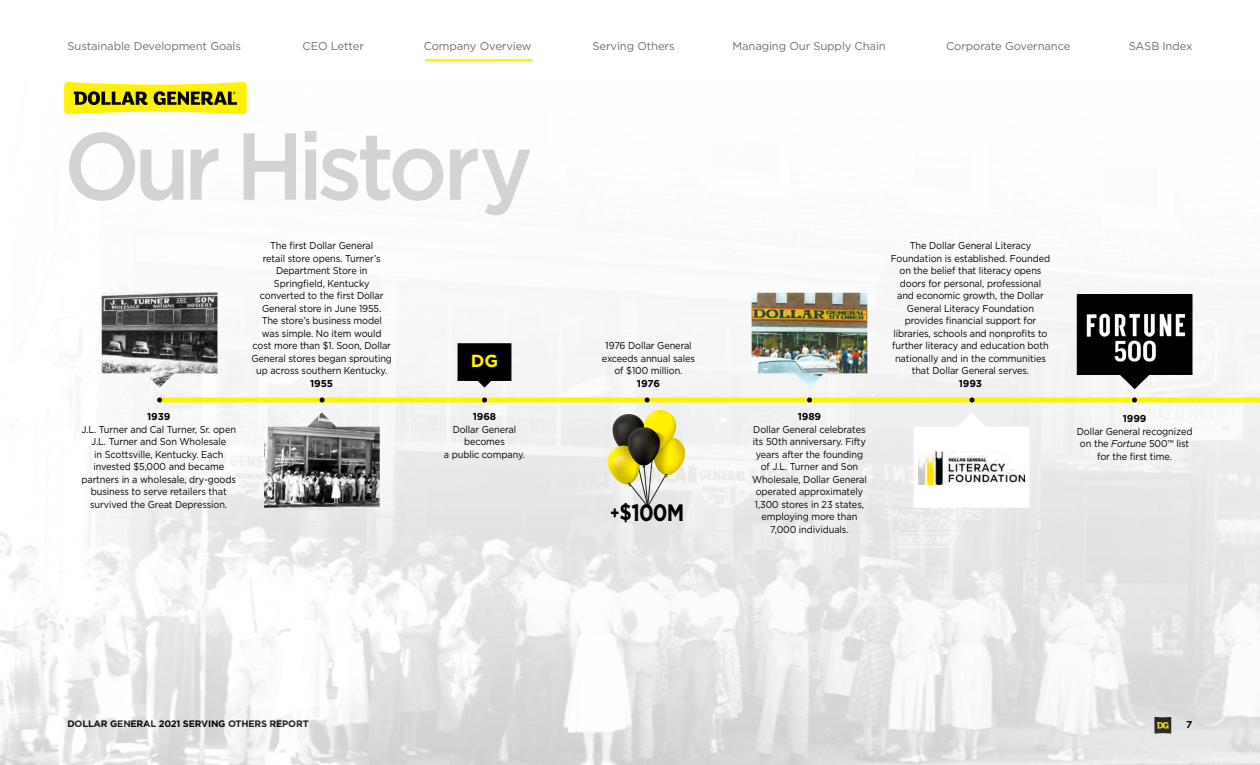
<style>
.page{position:relative;width:1260px;height:765px;background:#fff}
.page>*{position:absolute;margin:0;border:0;box-sizing:border-box;transform-origin:0 0}
.t1{font:500 95px "Gotham";letter-spacing:-.065em;color:#d1d3d4;scale:.95 1}
.t2{font:700 23.75px "Gotham";color:#000;scale:.85 1}
.t3{font:700 17.5px "Gotham";color:#fff200}
.t4{font:11.25px "Gotham";letter-spacing:-.01em;color:#6d6e71}
.t5{font:10px/12.5px "Gotham";letter-spacing:-.01em;color:#000;text-align:center;scale:.92 1}
.t6{font:10px/12.5px "Gotham";letter-spacing:-.01em;color:#000;text-align:center}
.t7{font:700 10px "Gotham";letter-spacing:-.01em;color:#000}
.t8{font:700 9.38px "Gotham";letter-spacing:-.02em;color:#000}
.s1{font-size:17.5px}
.s2{font-size:22.5px}
.s3{font-style:italic}
</style>
<div class="page">
<img style="left:0;top:114px;width:1260px;height:651px">
<img style="left:102px;top:292px;width:115px;height:96px">
<img style="left:752px;top:292px;width:115px;height:95px">
<img style="left:264px;top:412px;width:116px;height:96px">
<svg style="left:914px;top:412px;width:115px;height:96px"></svg>
<img style="left:918px;top:451px;width:107px;height:34px">
<svg style="left:458px;top:343px;width:53px;height:45px;background:#222"></svg>
<svg style="left:607px;top:410px;width:78px;height:97px"></svg>
<svg style="left:1077px;top:294px;width:116px;height:95px"></svg>
<img style="left:1080px;top:304px;width:112px;height:75px">
<div style="left:160px;top:398px;width:1100px;height:5px;background:#fff200"></div>
<svg style="left:970px;top:398px;width:5px;height:5px"></svg>
<svg style="left:1132px;top:398px;width:5px;height:5px"></svg>
<svg style="left:645px;top:398px;width:5px;height:5px"></svg>
<svg style="left:320px;top:398px;width:5px;height:5px"></svg>
<svg style="left:807px;top:398px;width:5px;height:5px"></svg>
<svg style="left:482px;top:398px;width:5px;height:5px"></svg>
<svg style="left:157px;top:398px;width:5px;height:5px"></svg>
<svg style="left:64px;top:82px;width:183px;height:32px;background:#cac118"></svg>
<hr style="left:425px;top:59px;width:108px;height:2px;background:#fff200">
<p class="t4" style="left:68px;top:39px;width:175px">Sustainable Development Goals</p>
<p class="t4" style="left:303px;top:39px;width:63px">CEO Letter</p>
<p class="t4" style="left:424px;top:39px;width:109px">Company Overview</p>
<p class="t4" style="left:593px;top:39px;width:84px">Serving Others</p>
<p class="t4" style="left:732px;top:39px;width:155px">Managing Our Supply Chain</p>
<p class="t4" style="left:946px;top:39px;width:126px">Corporate Governance</p>
<p class="t4" style="left:1129px;top:39px;width:65px">SASB Index</p>
<h1 class="t1" style="left:64px;top:104px;width:496px">Our History</h1>
<p class="t7" style="left:147px;top:410px;width:25px">1939</p>
<p class="t5" style="left:81px;top:423px;width:170px">J.L. Turner and Cal Turner, Sr. open<br>J.L. Turner and Son Wholesale<br>in Scottsville, Kentucky. Each invested $5,000 and became partners in a wholesale, dry-goods business to serve retailers that survived the Great Depression.</p>
<p class="t5" style="left:251px;top:239px;width:154px">The first Dollar General<br>retail store opens. Turner’s<br>Department Store in<br>Springfield, Kentucky converted to the first Dollar<br>General store in June 1955.<br>The store’s business model<br>was simple. No item would cost more than $1. Soon, Dollar<br>General stores began sprouting up across southern Kentucky.</p>
<p class="t7" style="left:310px;top:377px;width:25px">1955</p>
<h3 class="t3" style="left:471px;top:349px;width:29px">DG</h3>
<p class="t7" style="left:473px;top:410px;width:25px">1968</p>
<p class="t5" style="left:444px;top:423px;width:90px">Dollar General becomes<br>a public company.</p>
<p class="t6" style="left:602px;top:339px;width:95px">1976 Dollar General exceeds annual sales of $100 million.</p>
<p class="t7" style="left:637px;top:377px;width:25px">1976</p>
<h2 class="t2" style="left:610px;top:497px;width:89px"><span class="s1">+</span><span class="s2">$</span>100M</h2>
<p class="t7" style="left:798px;top:410px;width:25px">1989</p>
<p class="t5" style="left:752px;top:423px;width:126px">Dollar General celebrates its 50th anniversary. Fifty years after the founding of J.L. Turner and Son<br>Wholesale, Dollar General operated approximately<br>1,300 stores in 23 states, employing more than<br>7,000 individuals.</p>
<p class="t5" style="left:891px;top:239px;width:175px">The Dollar General Literacy<br>Foundation is established. Founded on the belief that literacy opens doors for personal, professional and economic growth, the Dollar<br>General Literacy Foundation provides financial support for libraries, schools and nonprofits to further literacy and education both nationally and in the communities that Dollar General serves.</p>
<p class="t7" style="left:959px;top:377px;width:25px">1993</p>
<p class="t7" style="left:1123px;top:412px;width:25px">1999</p>
<p class="t5" style="left:1077px;top:425px;width:127px">Dollar General recognized on the <span class="s3">Fortune</span> 500™ list for the first time.</p>
<p class="t8" style="left:68px;top:718px;width:243px">DOLLAR GENERAL 2021 SERVING OTHERS REPORT</p>
<p class="t7" style="left:1186px;top:718px;width:8px">7</p>
</div>
